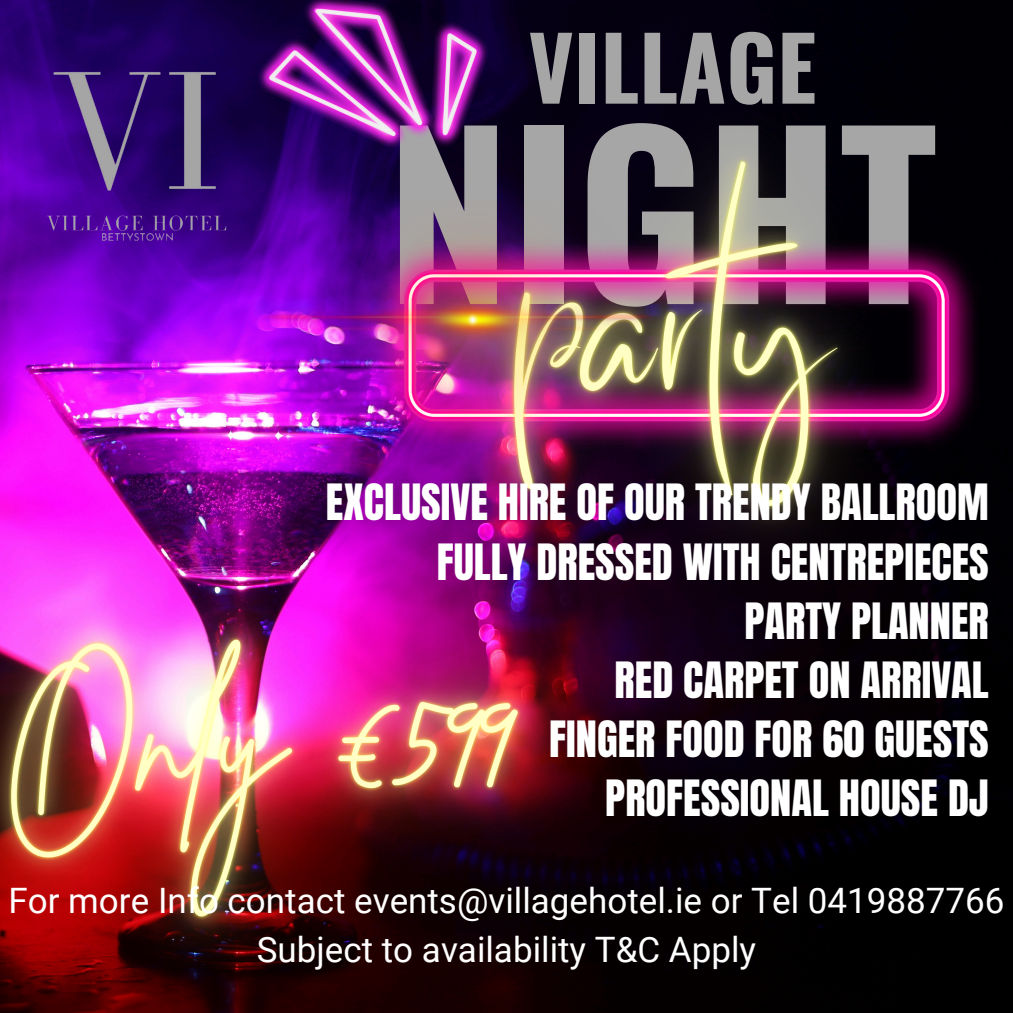
<style>
.page{position:relative;width:1013px;height:1013px;background:#fff}
.page>*{position:absolute;margin:0;border:0;box-sizing:border-box;transform-origin:0 0}
.t1{font:700 220.38px "Oswald";color:#a6a6a6}
.t2{font:700 87.5px "Oswald";color:#a6a6a6}
.t3{font:42.5px/59px "Anton";color:#fff;text-align:right}
.t4{font:35px "Roboto";color:#fff}
</style>
<div class="page">
<img style="left:0;top:0;width:1012px;height:1012px">
<img style="left:371px;top:239px;width:612px;height:210px">
<img style="left:383px;top:15px;width:586px;height:644px">
<img style="left:257px;top:200px;width:405px;height:243px">
<img style="left:257px;top:0;width:231px;height:149px">
<img style="left:32px;top:37px;width:225px;height:225px">
<img style="left:0;top:519px;width:639px;height:493px">
<p class="t2" style="left:528px;top:-1px;width:290px">VILLAGE</p>
<p class="t1" style="left:387px;top:41px;width:552px">NIGHT</p>
<h4 class="t3" style="left:326px;top:473px;width:664px">EXCLUSIVE HIRE OF OUR TRENDY BALLROOM<br>FULLY DRESSED WITH CENTREPIECES<br>PARTY PLANNER<br>RED CARPET ON ARRIVAL<br>FINGER FOOD FOR 60 GUESTS<br>PROFESSIONAL HOUSE DJ</h4>
<p class="t4" style="left:8px;top:880px;width:997px">For more Info contact events@villagehotel.ie or Tel 0419887766</p>
<p class="t4" style="left:257px;top:929px;width:501px">Subject to availability T&amp;C Apply</p>
</div>
